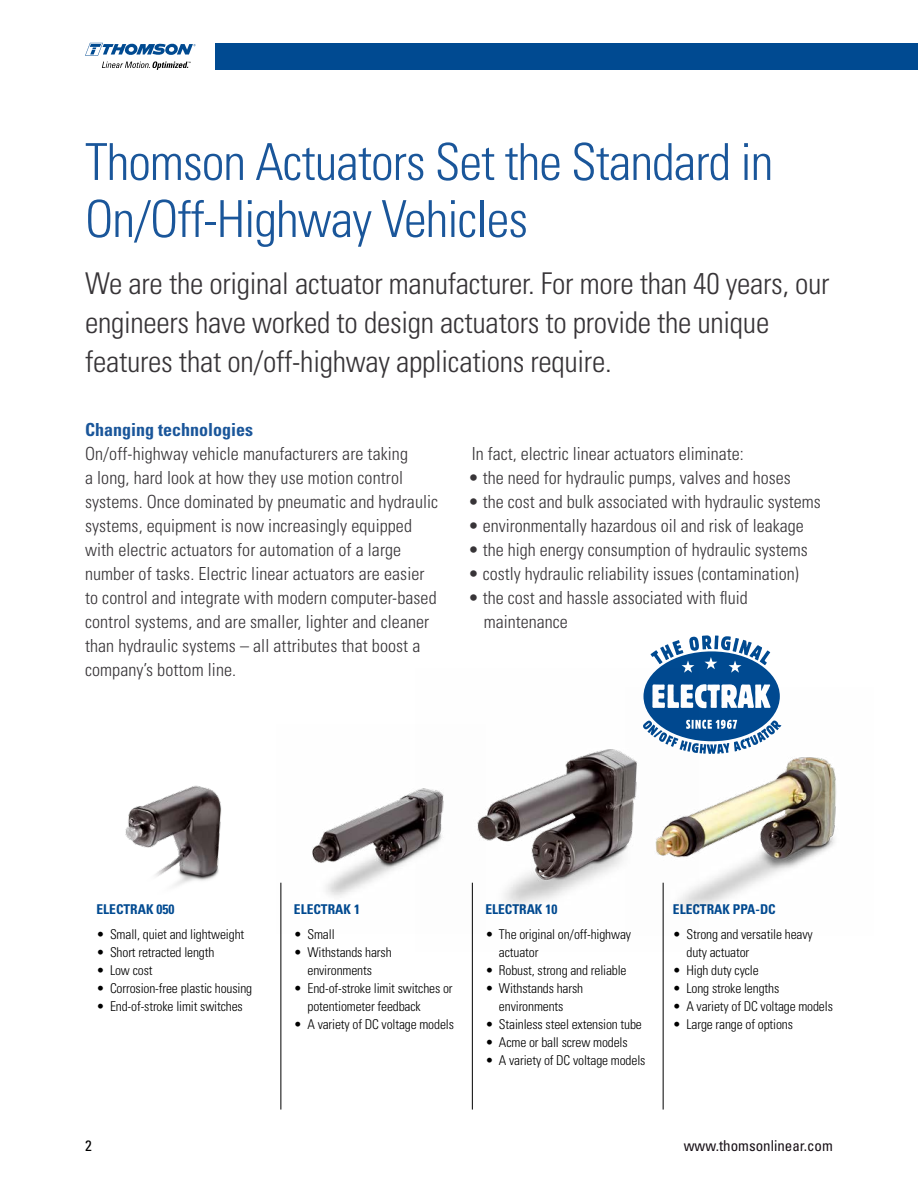
<style>
.page{position:relative;width:918px;height:1188px;background:#fff}
.page>*{position:absolute;margin:0;border:0;box-sizing:border-box;transform-origin:0 0}
.t1{font:300 condensed 51px/57px "Univers";letter-spacing:-.02em;color:#1a569a}
.t2{font:300 condensed 30px/39px "Univers";letter-spacing:-.01em;color:#373437}
.t3{font:300 condensed 18px/24px "Univers";letter-spacing:.005em;color:#373437}
.t4{font:700 condensed 18px "Univers";color:#1a569a}
.t5{font:condensed 15px "Univers";color:#171016}
.t6{font:condensed 15px "Univers";color:#000}
.t7{font:300 condensed 13.5px/18px "Univers";letter-spacing:-.01em;color:#000}
.t8{font:700 condensed 13.5px "Univers";color:#004a91}
</style>
<div class="page">
<hr style="left:663px;top:883px;width:1px;height:227px;background:#000">
<hr style="left:281px;top:883px;width:1px;height:227px;background:#000">
<hr style="left:472px;top:883px;width:1px;height:227px;background:#000">
<div style="left:644px;top:651px;width:136px;height:90px;background:#004a91;border-radius:50%"></div>
<svg style="left:650px;top:635px;width:120px;height:38px"></svg>
<svg style="left:699px;top:682px;width:80px;height:5px"></svg>
<img style="left:699px;top:687px;width:137px;height:221px">
<img style="left:471px;top:668px;width:228px;height:284px">
<img style="left:125px;top:785px;width:97px;height:101px">
<img style="left:280px;top:725px;width:205px;height:208px">
<div style="left:216px;top:43px;width:702px;height:27px;background:#004a91"></div>
<svg style="left:85px;top:43px;width:111px;height:27px"></svg>
<h1 class="t1" style="left:85px;top:134px;width:690px">Thomson Actuators Set the Standard in<br>On/Off-Highway Vehicles</h1>
<h2 class="t2" style="left:85px;top:264px;width:746px">We are the original actuator manufacturer. For more than 40 years, our engineers have worked to design actuators to provide the unique features that on/off-highway applications require.</h2>
<p class="t4" style="left:85px;top:419px;width:170px">Changing technologies</p>
<p class="t3" style="left:85px;top:442px;width:355px">On/off-highway vehicle manufacturers are taking<br>a long, hard look at how they use motion control systems. Once dominated by pneumatic and hydraulic systems, equipment is now increasingly equipped with electric actuators for automation of a large number of tasks. Electric linear actuators are easier to control and integrate with modern computer-based control systems, and are smaller, lighter and cleaner than hydraulic systems – all attributes that boost a company’s bottom line.</p>
<p class="t3" style="left:472px;top:442px;width:273px">In fact, electric linear actuators eliminate:</p>
<p class="t3" style="left:468px;top:466px;width:324px">• the need for hydraulic pumps, valves and hoses</p>
<p class="t3" style="left:468px;top:490px;width:354px">• the cost and bulk associated with hydraulic systems</p>
<p class="t3" style="left:468px;top:514px;width:337px">• environmentally hazardous oil and risk of leakage</p>
<p class="t3" style="left:468px;top:538px;width:341px">• the high energy consumption of hydraulic systems</p>
<p class="t3" style="left:468px;top:562px;width:332px">• costly hydraulic reliability issues (contamination)</p>
<p class="t3" style="left:484px;top:586px;width:265px;text-indent:-16px">• the cost and hassle associated with fluid maintenance</p>
<p class="t8" style="left:97px;top:901px;width:79px">ELECTRAK 050</p>
<p class="t7" style="left:97px;top:925px;width:149px">• Small, quiet and lightweight</p>
<p class="t7" style="left:97px;top:943px;width:119px">• Short retracted length</p>
<p class="t7" style="left:97px;top:961px;width:58px">• Low cost</p>
<p class="t7" style="left:97px;top:979px;width:157px">• Corrosion-free plastic housing</p>
<p class="t7" style="left:97px;top:997px;width:148px">• End-of-stroke limit switches</p>
<p class="t8" style="left:294px;top:901px;width:68px">ELECTRAK 1</p>
<p class="t7" style="left:294px;top:925px;width:42px">• Small</p>
<p class="t7" style="left:294px;top:943px;width:99px;text-align:center">• Withstands harsh environments</p>
<p class="t7" style="left:307px;top:979px;width:147px;text-indent:-14px">• End-of-stroke limit switches or potentiometer feedback</p>
<p class="t7" style="left:294px;top:1015px;width:161px">• A variety of DC voltage models</p>
<p class="t8" style="left:485px;top:901px;width:73px">ELECTRAK 10</p>
<p class="t7" style="left:499px;top:925px;width:134px;text-indent:-14px">• The original on/off-highway actuator</p>
<p class="t7" style="left:485px;top:961px;width:143px">• Robust, strong and reliable</p>
<p class="t7" style="left:485px;top:979px;width:99px;text-align:center">• Withstands harsh environments</p>
<p class="t7" style="left:485px;top:1015px;width:158px">• Stainless steel extension tube</p>
<p class="t7" style="left:485px;top:1033px;width:144px">• Acme or ball screw models</p>
<p class="t7" style="left:485px;top:1051px;width:161px">• A variety of DC voltage models</p>
<p class="t8" style="left:673px;top:901px;width:104px">ELECTRAK PPA-DC</p>
<p class="t7" style="left:686px;top:925px;width:128px;text-indent:-14px">• Strong and versatile heavy duty actuator</p>
<p class="t7" style="left:673px;top:961px;width:87px">• High duty cycle</p>
<p class="t7" style="left:673px;top:979px;width:108px">• Long stroke lengths</p>
<p class="t7" style="left:673px;top:997px;width:161px">• A variety of DC voltage models</p>
<p class="t7" style="left:673px;top:1015px;width:122px">• Large range of options</p>
<p class="t6" style="left:85px;top:1136px;width:8px">2</p>
<p class="t5" style="left:684px;top:1136px;width:151px">www.thomsonlinear.com</p>
</div>
